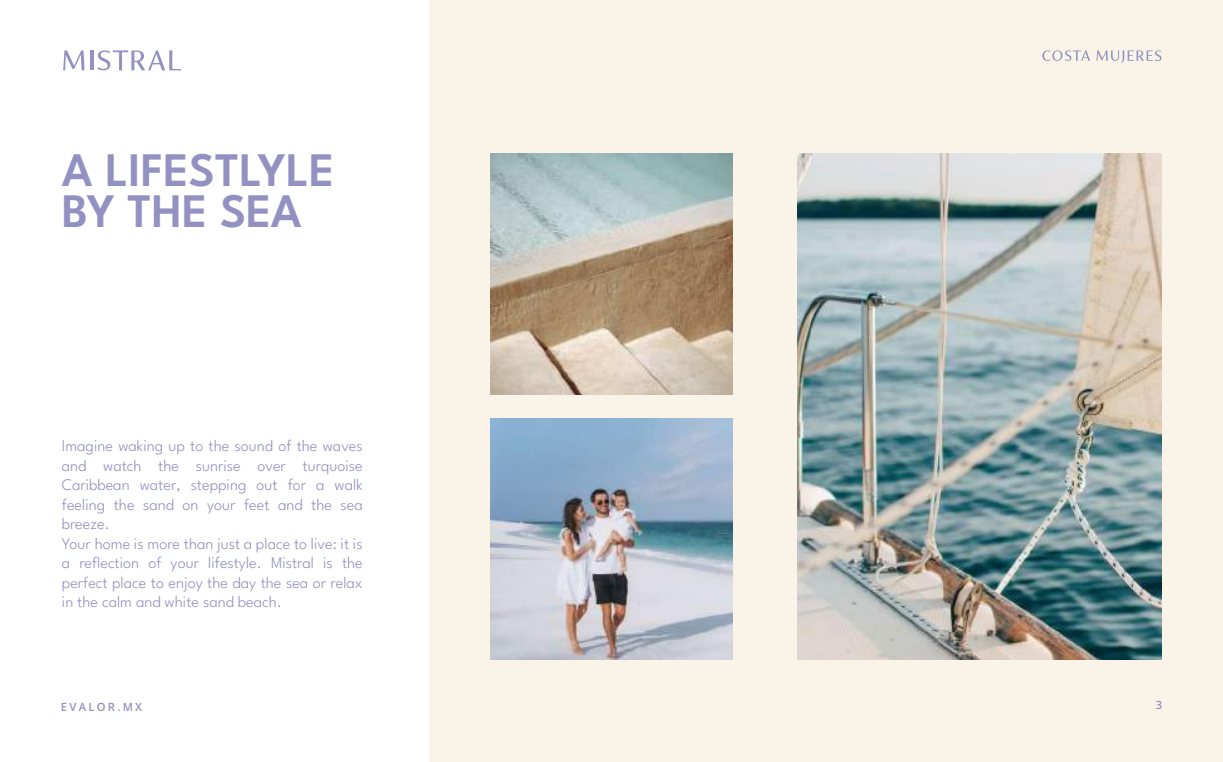
<style>
.page{position:relative;width:1223px;height:762px;background:#fff}
.page>*{position:absolute;margin:0;border:0;box-sizing:border-box;transform-origin:0 0}
.t1{font:600 48px/41.2px "League Spartan";color:#9291c1}
.t2{font:300 16.25px/19.5px "League Spartan";color:#9291c1}
.t3{font:600 11.25px "Open Sans";letter-spacing:.2em;color:#9291c1}
</style>
<div class="page">
<div style="left:429px;top:0;width:793px;height:762px;background:#f9f3e8"></div>
<svg style="left:1096px;top:50px;width:65px;height:13px"></svg>
<svg style="left:1042px;top:50px;width:48px;height:11px"></svg>
<svg style="left:63px;top:50px;width:22px;height:20px"></svg>
<hr style="left:90px;top:50px;width:3px;height:20px;background:#9291c1">
<svg style="left:97px;top:50px;width:84px;height:20px"></svg>
<img style="left:491px;top:418px;width:241px;height:242px">
<img style="left:491px;top:153px;width:241px;height:242px">
<img style="left:797px;top:153px;width:364px;height:507px">
<h1 class="t1" style="left:62px;top:145px;width:274px">A LIFESTLYLE<br>BY THE SEA</h1>
<p class="t2" style="left:62px;top:435px;width:302px">Imagine waking up to the sound of the waves and watch the sunrise over turquoise Caribbean water, stepping out for a walk feeling the sand on your feet and the sea breeze.<br>Your home is more than just a place to live: it is a reflection of your lifestyle. Mistral is the perfect place to enjoy the day the sea or relax in the calm and white sand beach.</p>
<p class="t3" style="left:61px;top:699px;width:83px">EVALOR.MX</p>
<p class="t3" style="left:1155px;top:697px;width:8px">3</p>
</div>
